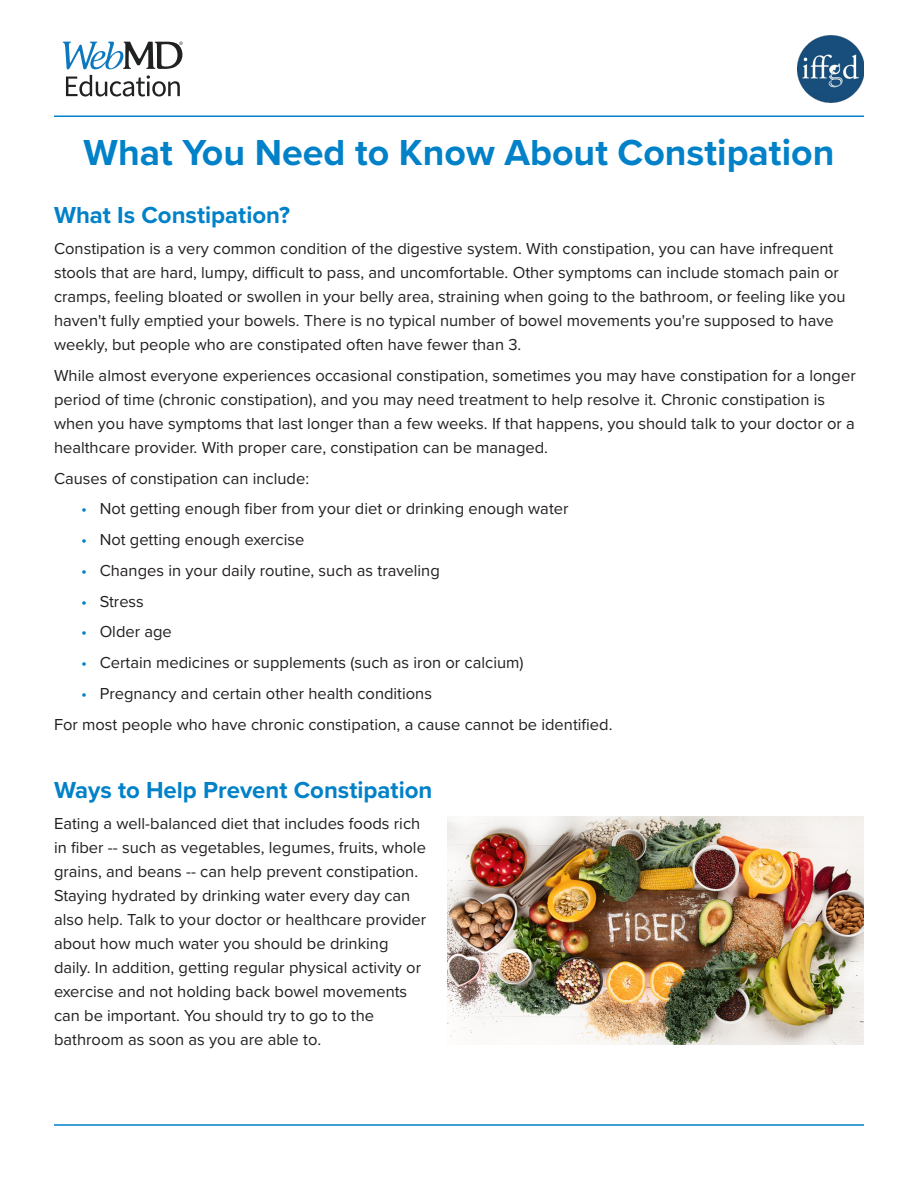
<style>
.page{position:relative;width:918px;height:1188px;background:#fff}
.page>*{position:absolute;margin:0;border:0;box-sizing:border-box;transform-origin:0 0}
.t1{font:700 37.5px "Proxima Nova";color:#0181c8}
.t2{font:700 24px "Proxima Nova";color:#0181c8}
.t3{font:16.5px/24px "Proxima Nova";color:#231f20}
.s1{color:#0181c8}
</style>
<div class="page">
<hr style="left:54px;top:116px;width:810px;height:1px;background:#0181c8">
<hr style="left:54px;top:1124px;width:810px;height:2px;background:#0181c8">
<svg style="left:63px;top:42px;width:120px;height:55px"></svg>
<img style="left:447px;top:816px;width:417px;height:229px">
<img style="left:797px;top:36px;width:67px;height:66px">
<p class="t1" style="left:84px;top:124px;width:752px">What You Need to Know About Constipation</p>
<p class="t2" style="left:54px;top:197px;width:238px">What Is Constipation?</p>
<p class="t3" style="left:54px;top:236px;width:793px">Constipation is a very common condition of the digestive system. With constipation, you can have infrequent stools that are hard, lumpy, difficult to pass, and uncomfortable. Other symptoms can include stomach pain or cramps, feeling bloated or swollen in your belly area, straining when going to the bathroom, or feeling like you haven't fully emptied your bowels. There is no typical number of bowel movements you're supposed to have weekly, but people who are constipated often have fewer than 3.</p>
<p class="t3" style="left:54px;top:363px;width:803px">While almost everyone experiences occasional constipation, sometimes you may have constipation for a longer period of time (chronic constipation), and you may need treatment to help resolve it. Chronic constipation is when you have symptoms that last longer than a few weeks. If that happens, you should talk to your doctor or a healthcare provider. With proper care, constipation can be managed.</p>
<p class="t3" style="left:54px;top:465px;width:257px">Causes of constipation can include:</p>
<p class="t3" style="left:81px;top:496px;width:489px"><span class="s1">•</span> Not getting enough fiber from your diet or drinking enough water</p>
<p class="t3" style="left:81px;top:527px;width:225px"><span class="s1">•</span> Not getting enough exercise</p>
<p class="t3" style="left:81px;top:558px;width:360px"><span class="s1">•</span> Changes in your daily routine, such as traveling</p>
<p class="t3" style="left:81px;top:588px;width:64px"><span class="s1">•</span> Stress</p>
<p class="t3" style="left:81px;top:619px;width:92px"><span class="s1">•</span> Older age</p>
<p class="t3" style="left:81px;top:650px;width:444px"><span class="s1">•</span> Certain medicines or supplements (such as iron or calcium)</p>
<p class="t3" style="left:81px;top:681px;width:353px"><span class="s1">•</span> Pregnancy and certain other health conditions</p>
<p class="t3" style="left:54px;top:711px;width:560px">For most people who have chronic constipation, a cause cannot be identified.</p>
<p class="t2" style="left:54px;top:772px;width:380px">Ways to Help Prevent Constipation</p>
<p class="t3" style="left:54px;top:811px;width:374px">Eating a well-balanced diet that includes foods rich in fiber -- such as vegetables, legumes, fruits, whole grains, and beans -- can help prevent constipation.<br>Staying hydrated by drinking water every day can also help. Talk to your doctor or healthcare provider about how much water you should be drinking daily. In addition, getting regular physical activity or exercise and not holding back bowel movements can be important. You should try to go to the bathroom as soon as you are able to.</p>
</div>
